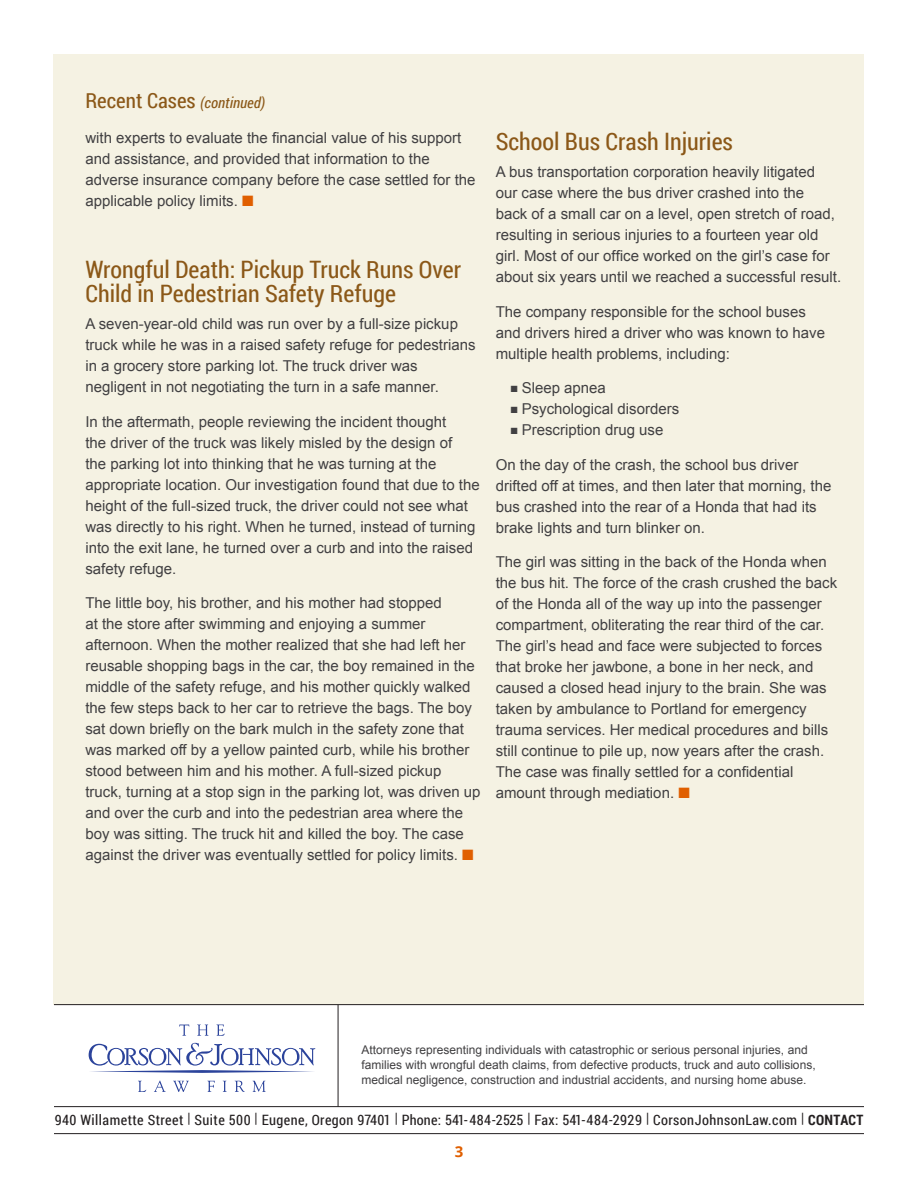
<style>
.page{position:relative;width:918px;height:1188px;background:#fff}
.page>*{position:absolute;margin:0;border:0;box-sizing:border-box;transform-origin:0 0}
.case_header{font:24px/24px "Roboto Condensed";color:#8b5818}
.story_name_continued{font:21px "Roboto Condensed";color:#8b5818}
.body{font:15px/21px "Arial";color:#414042}
.t1{font:700 15px "Open Sans";color:#e05f00}
.t2{font:14.25px "Roboto Condensed";letter-spacing:.03em;color:#231f20}
.disclaimer{font:12px/15px "Arial";color:#414042}
.s1{font-style:italic;font-size:15px}
.s2{color:#e05f00}
.s3{font-weight:700}
</style>
<div class="page">
<div style="left:469px;top:54px;width:395px;height:951px;background:#f5f2e3"></div>
<div style="left:53px;top:54px;width:416px;height:950px;background:#f5f2e3"></div>
<hr style="left:54px;top:1133px;width:810px;height:1px;background:#231f20">
<hr style="left:54px;top:1106px;width:810px;height:1px;background:#231f20">
<svg style="left:138px;top:1081px;width:8px;height:11px"></svg>
<svg style="left:154px;top:1080px;width:12px;height:12px"></svg>
<svg style="left:173px;top:1081px;width:16px;height:11px"></svg>
<svg style="left:207px;top:1081px;width:8px;height:11px"></svg>
<svg style="left:223px;top:1081px;width:4px;height:11px"></svg>
<svg style="left:235px;top:1081px;width:10px;height:11px"></svg>
<svg style="left:253px;top:1081px;width:13px;height:11px"></svg>
<svg style="left:179px;top:1025px;width:10px;height:11px"></svg>
<svg style="left:197px;top:1025px;width:12px;height:11px"></svg>
<svg style="left:216px;top:1025px;width:9px;height:11px"></svg>
<svg style="left:89px;top:1043px;width:226px;height:30px"></svg>
<hr style="left:338px;top:1005px;width:1px;height:102px;background:#231f20">
<hr style="left:54px;top:1004px;width:810px;height:1px;background:#231f20">
<p class="story_name_continued" style="left:85px;top:88px;width:181px">Recent Cases <span class="s1">(continued)</span></p>
<p class="body" style="left:85px;top:127px;width:392px">with experts to evaluate the financial value of his support and assistance, and provided that information to the adverse insurance company before the case settled for the applicable policy limits. <span class="s2">■</span></p>
<p class="case_header" style="left:85px;top:257px;width:377px">Wrongful Death: Pickup Truck Runs Over<br>Child in Pedestrian Safety Refuge</p>
<p class="body" style="left:85px;top:314px;width:392px">A seven-year-old child was run over by a full-size pickup truck while he was in a raised safety refuge for pedestrians in a grocery store parking lot. The truck driver was negligent in not negotiating the turn in a safe manner.</p>
<p class="body" style="left:85px;top:411px;width:396px">In the aftermath, people reviewing the incident thought<br>the driver of the truck was likely misled by the design of<br>the parking lot into thinking that he was turning at the appropriate location. Our investigation found that due to the height of the full-sized truck, the driver could not see what was directly to his right. When he turned, instead of turning into the exit lane, he turned over a curb and into the raised safety refuge.</p>
<p class="body" style="left:85px;top:593px;width:397px">The little boy, his brother, and his mother had stopped<br>at the store after swimming and enjoying a summer afternoon. When the mother realized that she had left her reusable shopping bags in the car, the boy remained in the middle of the safety refuge, and his mother quickly walked the few steps back to her car to retrieve the bags. The boy sat down briefly on the bark mulch in the safety zone that was marked off by a yellow painted curb, while his brother stood between him and his mother. A full-sized pickup truck, turning at a stop sign in the parking lot, was driven up and over the curb and into the pedestrian area where the boy was sitting. The truck hit and killed the boy. The case against the driver was eventually settled for policy limits. <span class="s2">■</span></p>
<p class="case_header" style="left:496px;top:129px;width:239px">School Bus Crash Injuries</p>
<p class="body" style="left:496px;top:162px;width:347px">A bus transportation corporation heavily litigated<br>our case where the bus driver crashed into the<br>back of a small car on a level, open stretch of road, resulting in serious injuries to a fourteen year old girl. Most of our office worked on the girl’s case for about six years until we reached a successful result.</p>
<p class="body" style="left:496px;top:301px;width:331px">The company responsible for the school buses and drivers hired a driver who was known to have multiple health problems, including:</p>
<p class="body" style="left:511px;top:378px;width:97px">■ Sleep apnea</p>
<p class="body" style="left:511px;top:399px;width:170px">■ Psychological disorders</p>
<p class="body" style="left:511px;top:420px;width:154px">■ Prescription drug use</p>
<p class="body" style="left:496px;top:454px;width:337px">On the day of the crash, the school bus driver drifted off at times, and then later that morning, the bus crashed into the rear of a Honda that had its brake lights and turn blinker on.</p>
<p class="body" style="left:496px;top:552px;width:343px">The girl was sitting in the back of the Honda when the bus hit. The force of the crash crushed the back of the Honda all of the way up into the passenger compartment, obliterating the rear third of the car.<br>The girl’s head and face were subjected to forces that broke her jawbone, a bone in her neck, and caused a closed head injury to the brain. She was taken by ambulance to Portland for emergency trauma services. Her medical procedures and bills still continue to pile up, now years after the crash.<br>The case was finally settled for a confidential amount through mediation. <span class="s2">■</span></p>
<p class="disclaimer" style="left:362px;top:1043px;width:456px">Attorneys representing individuals with catastrophic or serious personal injuries, and families with wrongful death claims, from defective products, truck and auto collisions, medical negligence, construction and industrial accidents, and nursing home abuse.</p>
<p class="t2" style="left:55px;top:1111px;width:810px">940 Willamette Street | Suite 500 | Eugene, Oregon 97401 | Phone: 541-484-2525 | Fax: 541-484-2929 | CorsonJohnsonLaw.com | <span class="s3">CONTACT</span></p>
<p class="t1" style="left:455px;top:1144px;width:10px">3</p>
</div>
